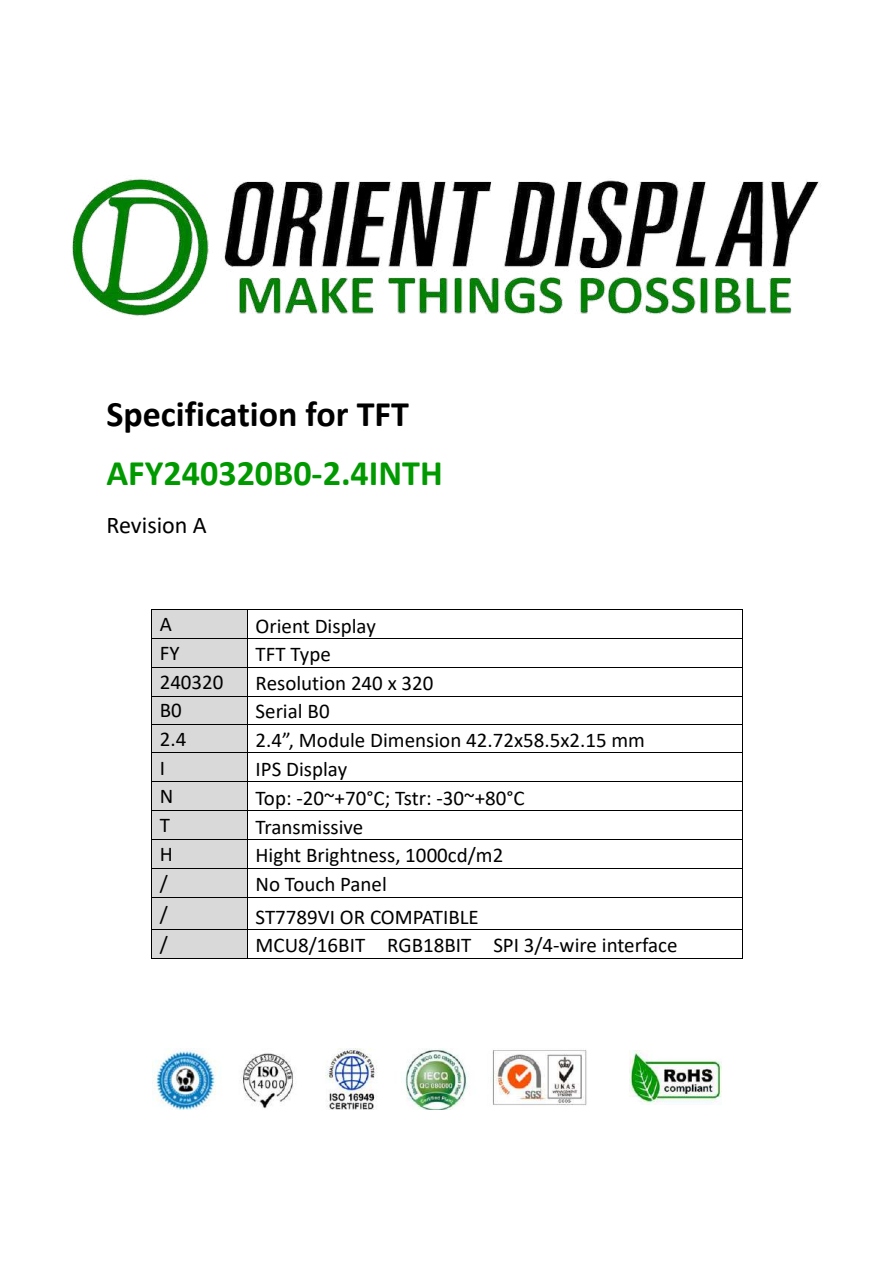
<style>
.page{position:relative;width:894px;height:1263px;background:#fff}
.page>*{position:absolute;margin:0;border:0;box-sizing:border-box;transform-origin:0 0}
.t1{font:700 36px "Calibri";color:#000}
.t2{font:700 36px "Calibri";color:#090}
.t3{font:24px "Calibri";color:#000}
.t4{font:21px "Calibri";color:#000}
</style>
<div class="page">
<img style="left:152px;top:1048px;width:435px;height:61px">
<img style="left:629px;top:1050px;width:91px;height:54px">
<img style="left:72px;top:179px;width:749px;height:137px">
<div style="left:152px;top:610px;width:95px;height:28px;background:#d9d9d9"></div>
<hr style="left:152px;top:609px;width:95px;height:1px;background:#000">
<hr style="left:248px;top:609px;width:493px;height:1px;background:#000">
<div style="left:152px;top:639px;width:95px;height:28px;background:#d9d9d9"></div>
<hr style="left:152px;top:638px;width:95px;height:1px;background:#000">
<hr style="left:248px;top:638px;width:493px;height:1px;background:#000">
<div style="left:152px;top:668px;width:95px;height:28px;background:#d9d9d9"></div>
<hr style="left:152px;top:667px;width:95px;height:1px;background:#000">
<hr style="left:248px;top:667px;width:493px;height:1px;background:#000">
<div style="left:152px;top:697px;width:95px;height:27px;background:#d9d9d9"></div>
<hr style="left:152px;top:696px;width:95px;height:1px;background:#000">
<hr style="left:248px;top:696px;width:493px;height:1px;background:#000">
<div style="left:152px;top:724px;width:95px;height:29px;background:#d9d9d9"></div>
<hr style="left:152px;top:724px;width:95px;height:1px;background:#000">
<hr style="left:248px;top:724px;width:493px;height:1px;background:#000">
<div style="left:152px;top:753px;width:95px;height:28px;background:#d9d9d9"></div>
<hr style="left:152px;top:753px;width:95px;height:1px;background:#000">
<hr style="left:248px;top:753px;width:493px;height:1px;background:#000">
<div style="left:152px;top:782px;width:95px;height:28px;background:#d9d9d9"></div>
<hr style="left:152px;top:781px;width:95px;height:1px;background:#000">
<hr style="left:248px;top:781px;width:493px;height:1px;background:#000">
<div style="left:152px;top:811px;width:95px;height:28px;background:#d9d9d9"></div>
<hr style="left:152px;top:810px;width:95px;height:1px;background:#000">
<hr style="left:248px;top:810px;width:493px;height:1px;background:#000">
<div style="left:152px;top:840px;width:95px;height:28px;background:#d9d9d9"></div>
<hr style="left:152px;top:839px;width:95px;height:1px;background:#000">
<hr style="left:248px;top:839px;width:493px;height:1px;background:#000">
<div style="left:152px;top:869px;width:95px;height:28px;background:#d9d9d9"></div>
<hr style="left:152px;top:868px;width:95px;height:1px;background:#000">
<hr style="left:248px;top:868px;width:493px;height:1px;background:#000">
<div style="left:152px;top:898px;width:95px;height:31px;background:#d9d9d9"></div>
<svg style="left:151px;top:609px;width:1px;height:289px"></svg>
<hr style="left:152px;top:897px;width:95px;height:1px;background:#000">
<svg style="left:247px;top:609px;width:1px;height:289px"></svg>
<hr style="left:248px;top:897px;width:493px;height:1px;background:#000">
<hr style="left:151px;top:898px;width:1px;height:31px;background:#000">
<hr style="left:247px;top:898px;width:1px;height:31px;background:#000">
<hr style="left:741px;top:898px;width:1px;height:31px;background:#000">
<div style="left:152px;top:930px;width:95px;height:28px;background:#d9d9d9"></div>
<hr style="left:152px;top:929px;width:95px;height:1px;background:#000">
<hr style="left:248px;top:929px;width:493px;height:1px;background:#000">
<svg style="left:151px;top:929px;width:1px;height:30px"></svg>
<hr style="left:152px;top:958px;width:95px;height:1px;background:#000">
<svg style="left:247px;top:929px;width:1px;height:30px"></svg>
<hr style="left:248px;top:958px;width:493px;height:1px;background:#000">
<h1 class="t1" style="left:106px;top:389px;width:304px">Specification for TFT</h1>
<h1 class="t2" style="left:106px;top:448px;width:338px">AFY240320B0-2.4INTH</h1>
<p class="t3" style="left:106px;top:509px;width:102px">Revision A</p>
<p class="t4" style="left:160px;top:610px;width:14px">A</p>
<p class="t4" style="left:255px;top:611px;width:122px">Orient Display</p>
<p class="t4" style="left:160px;top:639px;width:21px">FY</p>
<p class="t4" style="left:255px;top:640px;width:77px">TFT Type</p>
<p class="t4" style="left:160px;top:667px;width:65px">240320</p>
<p class="t4" style="left:255px;top:669px;width:179px">Resolution 240 x 320</p>
<p class="t4" style="left:160px;top:696px;width:24px">B0</p>
<p class="t4" style="left:255px;top:697px;width:75px">Serial B0</p>
<p class="t4" style="left:160px;top:724px;width:28px">2.4</p>
<p class="t4" style="left:255px;top:725px;width:391px">2.4”, Module Dimension 42.72x58.5x2.15 mm</p>
<p class="t4" style="left:160px;top:753px;width:7px">I</p>
<p class="t4" style="left:255px;top:754px;width:93px">IPS Display</p>
<p class="t4" style="left:160px;top:782px;width:15px">N</p>
<p class="t4" style="left:255px;top:783px;width:270px">Top: -20~+70°C; Tstr: -30~+80°C</p>
<p class="t4" style="left:160px;top:811px;width:12px">T</p>
<p class="t4" style="left:255px;top:812px;width:109px">Transmissive</p>
<p class="t4" style="left:160px;top:840px;width:15px">H</p>
<p class="t4" style="left:255px;top:841px;width:249px">Hight Brightness, 1000cd/m2</p>
<p class="t4" style="left:160px;top:869px;width:10px">/</p>
<p class="t4" style="left:255px;top:870px;width:133px">No Touch Panel</p>
<p class="t4" style="left:160px;top:899px;width:10px">/</p>
<p class="t4" style="left:255px;top:902px;width:225px">ST7789VI OR COMPATIBLE</p>
<p class="t4" style="left:160px;top:930px;width:10px">/</p>
<p class="t4" style="left:255px;top:931px;width:423px">MCU8/16BIT RGB18BIT SPI 3/4-wire interface</p>
</div>
